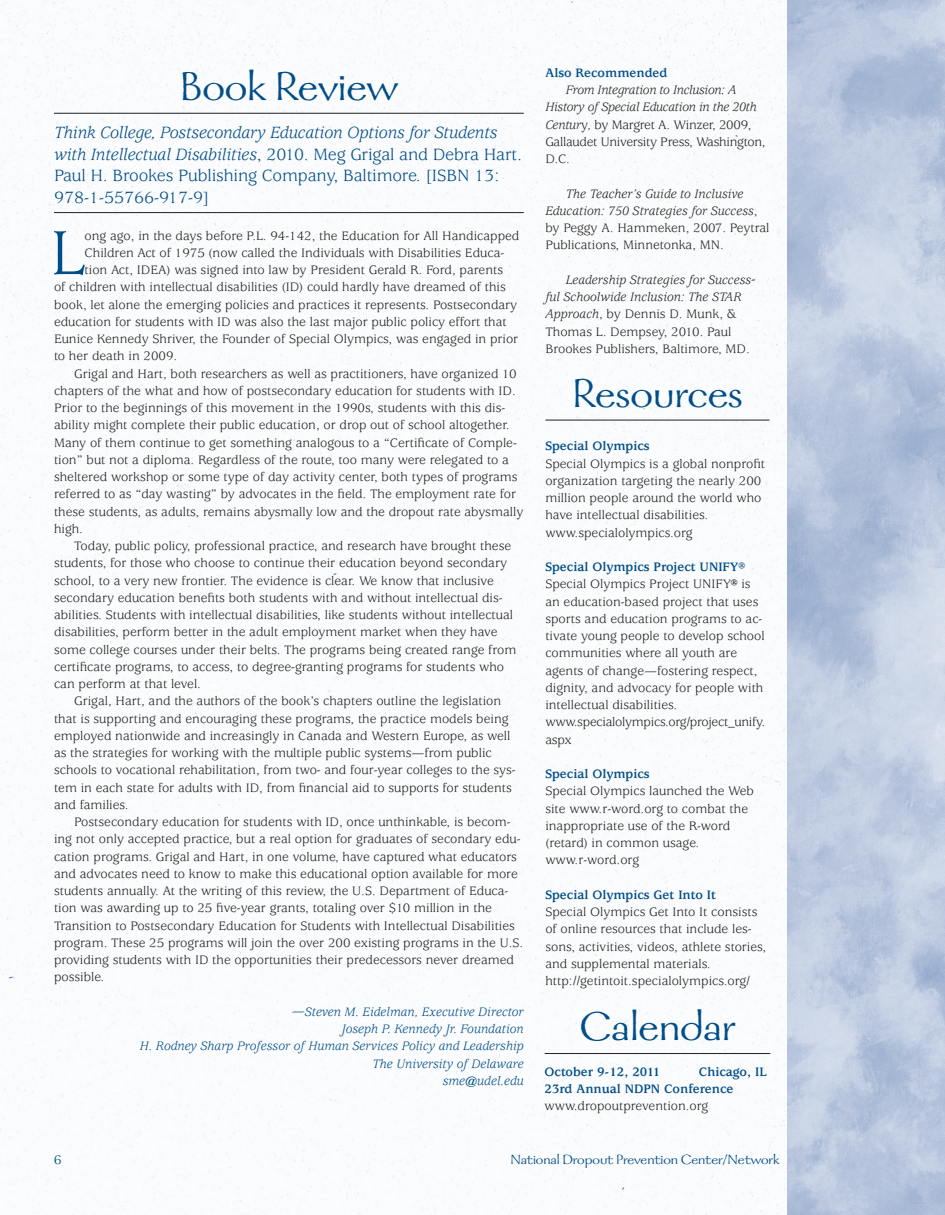
<style>
.page{position:relative;width:945px;height:1215px;background:#fff}
.page>*{position:absolute;margin:0;border:0;box-sizing:border-box;transform-origin:0 0}
.BodyText_1stp_DropCa{font:68.55px "Usherwood";color:#004d87}
.Topic_Head{font:45px "Galahad";color:#004d87}
.t1{font:18px/21.6px "Usherwood";letter-spacing:-.01em;color:#004d87}
.t2{font:15px "Galahad";color:#004d87}
.Body_Text{font:13.5px/17.2px "Usherwood";color:#231f20}
.Body_Text_1stp{font:13.5px/17.2px "Usherwood";color:#231f20}
.BodyText_1stp_DropCa-2{font:13.5px "Usherwood";color:#231f20}
.Signature_Line{font:italic 13.5px "Usherwood";color:#004d87}
.Body_Text-2{font:italic 13.5px/17.2px "Usherwood";letter-spacing:-.02em;color:#231f20}
.Body_Text_1stp-2{font:700 13.5px "Usherwood";color:#004d87}
.Body_Text-3{font:italic 13.5px/17.2px "Usherwood";color:#231f20}
.Body_Text_1stp-3{font:13.5px/17.2px "Usherwood";letter-spacing:-.02em;color:#231f20}
.Subhead_3{font:700 13.5px "Usherwood";color:#004d87}
.s1{font-style:italic}
.s2{font-style:normal}
</style>
<div class="page">
<img style="left:1px;top:0;width:786px;height:1215px">
<img style="left:787px;top:0;width:158px;height:1215px">
<hr style="left:54px;top:113px;width:470px;height:1px;background:#231f20">
<hr style="left:54px;top:212px;width:470px;height:1px;background:#231f20">
<hr style="left:545px;top:1053px;width:225px;height:1px;background:#231f20">
<hr style="left:545px;top:420px;width:225px;height:1px;background:#231f20">
<p class="Topic_Head" style="left:180px;top:64px;width:220px">Book Review</p>
<p class="t1" style="left:54px;top:122px;width:470px"><span class="s1">Think College, Postsecondary Education Options for Students with Intellectual Disabilities</span>, 2010. Meg Grigal and Debra Hart.<br>Paul H. Brookes Publishing Company, Baltimore. [ISBN 13:<br>978-1-55766-917-9]</p>
<p class="BodyText_1stp_DropCa" style="left:50px;top:215px;width:36px">L</p>
<p class="BodyText_1stp_DropCa-2" style="left:85px;top:228px;width:436px">ong ago, in the days before P.L. 94-142, the Education for All Handicapped</p>
<p class="BodyText_1stp_DropCa-2" style="left:85px;top:245px;width:421px">Children Act of 1975 (now called the Individuals with Disabilities Educa-</p>
<p class="BodyText_1stp_DropCa-2" style="left:85px;top:263px;width:420px">tion Act, IDEA) was signed into law by President Gerald R. Ford, parents</p>
<p class="BodyText_1stp_DropCa-2" style="left:54px;top:280px;width:453px">of children with intellectual disabilities (ID) could hardly have dreamed of this</p>
<p class="BodyText_1stp_DropCa-2" style="left:54px;top:297px;width:465px">book, let alone the emerging policies and practices it represents. Postsecondary</p>
<p class="BodyText_1stp_DropCa-2" style="left:54px;top:314px;width:454px">education for students with ID was also the last major public policy effort that</p>
<p class="BodyText_1stp_DropCa-2" style="left:54px;top:332px;width:466px">Eunice Kennedy Shriver, the Founder of Special Olympics, was engaged in prior</p>
<p class="BodyText_1stp_DropCa-2" style="left:54px;top:349px;width:125px">to her death in 2009.</p>
<p class="Body_Text" style="left:54px;top:365px;width:471px;text-indent:20px">Grigal and Hart, both researchers as well as practitioners, have organized 10 chapters of the what and how of postsecondary education for students with ID.<br>Prior to the beginnings of this movement in the 1990s, students with this dis&shy;ability might complete their public education, or drop out of school altogether.<br>Many of them continue to get something analogous to a “Certificate of Comple&shy;tion” but not a diploma. Regardless of the route, too many were relegated to a sheltered workshop or some type of day activity center, both types of programs referred to as “day wasting” by advocates in the field. The employment rate for these students, as adults, remains abysmally low and the dropout rate abysmally high.</p>
<p class="Body_Text" style="left:54px;top:538px;width:464px;text-indent:20px">Today, public policy, professional practice, and research have brought these students, for those who choose to continue their education beyond secondary school, to a very new frontier. The evidence is clear. We know that inclusive secondary education benefits both students with and without intellectual dis&shy;abilities. Students with intellectual disabilities, like students without intellectual disabilities, perform better in the adult employment market when they have some college courses under their belts. The programs being created range from certificate programs, to access, to degree-granting programs for students who can perform at that level.</p>
<p class="Body_Text" style="left:54px;top:693px;width:463px;text-indent:20px">Grigal, Hart, and the authors of the book’s chapters outline the legislation that is supporting and encouraging these programs, the practice models being employed nationwide and increasingly in Canada and Western Europe, as well as the strategies for working with the multiple public systems—from public schools to vocational rehabilitation, from two- and four-year colleges to the sys&shy;tem in each state for adults with ID, from financial aid to supports for students and families.</p>
<p class="Body_Text" style="left:54px;top:814px;width:471px;text-indent:20px">Postsecondary education for students with ID, once unthinkable, is becom&shy;ing not only accepted practice, but a real option for graduates of secondary edu&shy;cation programs. Grigal and Hart, in one volume, have captured what educators and advocates need to know to make this educational option available for more students annually. At the writing of this review, the U.S. Department of Educa&shy;tion was awarding up to 25 five-year grants, totaling over $10 million in the Transition to Postsecondary Education for Students with Intellectual Disabilities program. These 25 programs will join the over 200 existing programs in the U.S. providing students with ID the opportunities their predecessors never dreamed possible.</p>
<p class="Signature_Line" style="left:292px;top:1004px;width:233px">—Steven M. Eidelman, Executive Director</p>
<p class="Signature_Line" style="left:342px;top:1022px;width:183px">Joseph P. Kennedy Jr. Foundation</p>
<p class="Signature_Line" style="left:140px;top:1039px;width:385px">H. Rodney Sharp Professor of Human Services Policy and Leadership</p>
<p class="Signature_Line" style="left:372px;top:1056px;width:153px">The University of Delaware</p>
<p class="Signature_Line" style="left:443px;top:1073px;width:82px">sme@udel.edu</p>
<p class="Body_Text_1stp-2" style="left:545px;top:65px;width:124px">Also Recommended</p>
<p class="Body_Text-2" style="left:545px;top:82px;width:222px;text-indent:20px">From Integration to Inclusion: A<br>History of Special Education in the 20th<br>Centur<span class="s2">y</span>, <span class="s2">by Margret A. Winzer, 2009,<br>Gallaudet University Press, Washington,<br>D.C.</span></p>
<p class="Body_Text-3" style="left:545px;top:185px;width:226px;text-indent:20px">The Teacher’s Guide to Inclusive Education: 750 Strategies for Success<span class="s2">, by Peggy A. Hammeken, 2007. Peytral Publications, Minnetonka, MN.</span></p>
<p class="Body_Text" style="left:545px;top:272px;width:212px;text-indent:20px"><span class="s1">Leadership Strategies for Success&shy;ful Schoolwide Inclusion: The STAR Approach</span>, by Dennis D. Munk, &amp; Thomas L. Dempsey, 2010. Paul Brookes Publishers, Baltimore, MD.</p>
<p class="Topic_Head" style="left:572px;top:371px;width:172px">Resources</p>
<p class="Subhead_3" style="left:545px;top:439px;width:106px">Special Olympics</p>
<p class="Body_Text_1stp" style="left:545px;top:455px;width:221px">Special Olympics is a global nonprofit organization targeting the nearly 200 million people around the world who have intellectual disabilities.</p>
<p class="Body_Text" style="left:545px;top:524px;width:149px">www.specialolympics.org</p>
<p class="Body_Text_1stp-2" style="left:545px;top:560px;width:201px">Special Olympics Project UNIFY®</p>
<p class="Body_Text_1stp" style="left:545px;top:576px;width:221px">Special Olympics Project UNIFY® is an education-based project that uses sports and education programs to ac&shy;tivate young people to develop school communities where all youth are agents of change—fostering respect, dignity, and advocacy for people with intellectual disabilities.</p>
<p class="Body_Text_1stp-3" style="left:545px;top:714px;width:221px">www.specialolympics.org/project_unify. aspx</p>
<p class="Body_Text_1stp-2" style="left:545px;top:767px;width:106px">Special Olympics</p>
<p class="Body_Text_1stp" style="left:545px;top:783px;width:210px">Special Olympics launched the Web site www.r-word.org to combat the inappropriate use of the R-word (retard) in common usage.</p>
<p class="Body_Text_1stp" style="left:545px;top:852px;width:95px">www.r-word.org</p>
<p class="Body_Text_1stp-2" style="left:545px;top:887px;width:172px">Special Olympics Get Into It</p>
<p class="Body_Text_1stp" style="left:545px;top:904px;width:222px">Special Olympics Get Into It consists of online resources that include les&shy;sons, activities, videos, athlete stories, and supplemental materials.</p>
<p class="Body_Text_1stp" style="left:545px;top:973px;width:206px">http://getintoit.specialolympics.org/</p>
<p class="Topic_Head" style="left:579px;top:1004px;width:158px">Calendar</p>
<p class="Body_Text_1stp-2" style="left:545px;top:1064px;width:117px">October 9-12, 2011</p>
<p class="Body_Text_1stp-2" style="left:699px;top:1064px;width:69px">Chicago, IL</p>
<p class="Body_Text_1stp-2" style="left:545px;top:1081px;width:191px">23rd Annual NDPN Conference</p>
<p class="Body_Text" style="left:545px;top:1098px;width:165px">www.dropoutprevention.org</p>
<p class="t2" style="left:54px;top:1152px;width:9px">6</p>
<p class="t2" style="left:510px;top:1152px;width:271px">National Dropout Prevention Center/Network</p>
</div>
